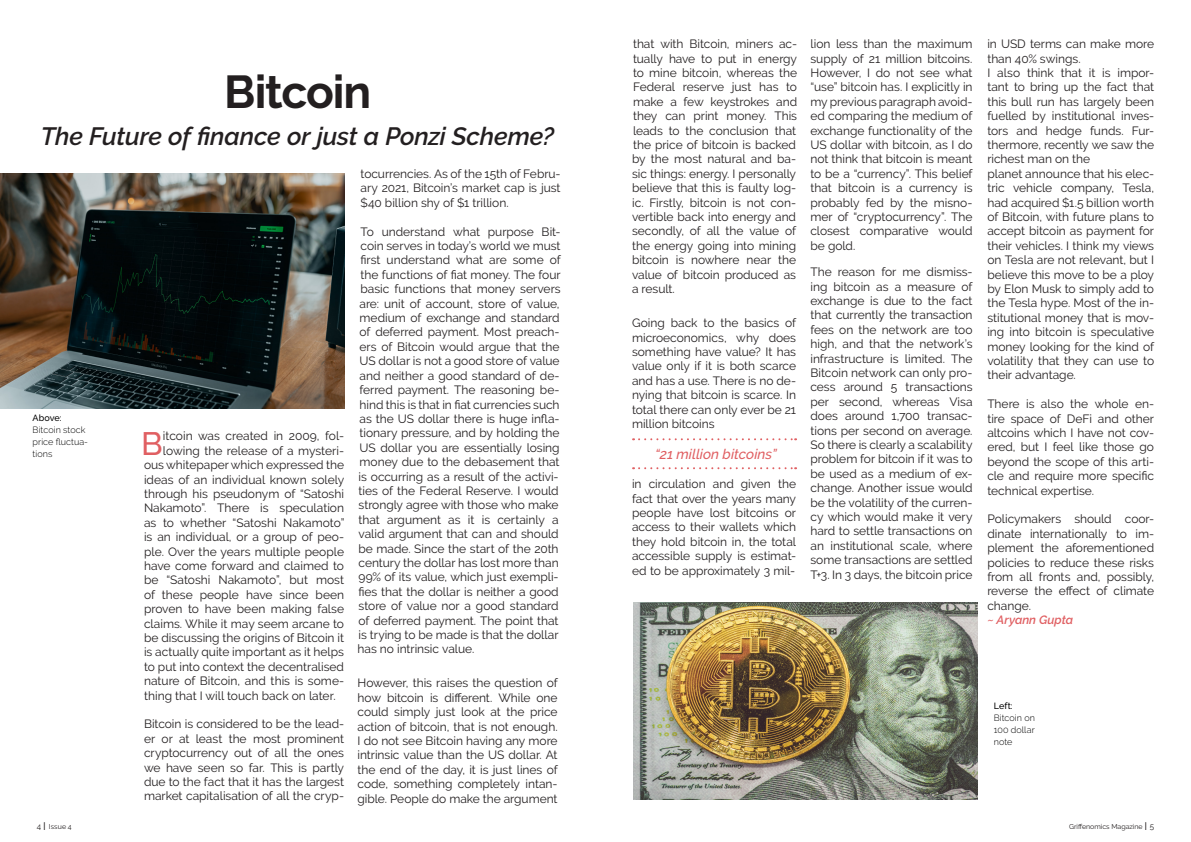
<style>
.page{position:relative;width:1191px;height:842px;background:#fff}
.page>*{position:absolute;margin:0;border:0;box-sizing:border-box;transform-origin:0 0}
.t1{font:700 46px "Raleway";letter-spacing:-.025em;color:#231f20}
.Paragraph_Style_5{font:500 32.3px "Raleway";color:#e05f62}
.t2{font:italic 600 25px "Raleway";letter-spacing:-.005em;color:#231f20}
.Pull_Quote_-_Under_D{font:italic 500 14px "Raleway";color:#e05f62}
.Paragraph_Style_5-2{font:12px/14.4px "Raleway";letter-spacing:-.005em;color:#231f20;text-align:justify}
.t3{font:italic 600 12px "Raleway";color:#e05f62}
.t4{font:300 9px/12px "Raleway";letter-spacing:.005em;color:#000;text-align:justify}
.t5{font:500 9px "Raleway";color:#000}
.t6{font:7px "Raleway";color:#231f20}
.s1{font-size:8px}
.s2{font-size:11px}
</style>
<div class="page">
<svg style="left:633px;top:438px;width:163px;height:2px"></svg>
<svg style="left:633px;top:467px;width:163px;height:2px"></svg>
<img style="left:633px;top:602px;width:344px;height:197px">
<img style="left:0;top:173px;width:344px;height:235px">
<p class="t1" style="left:224px;top:66px;width:149px">Bitcoin</p>
<p class="t2" style="left:41px;top:122px;width:515px">The Future of finance or just a Ponzi Scheme?</p>
<p class="t5" style="left:33px;top:412px;width:31px">Above:</p>
<p class="t4" style="left:33px;top:424px;width:57px;text-align:left">Bitcoin stock price fluctua&shy;tions</p>
<p class="t6" style="left:37px;top:822px;width:36px"><span class="s1">4</span> <span class="s2">I</span> Issue 4</p>
<p class="Paragraph_Style_5" style="left:141px;top:425px;width:23px">B</p>
<p class="Paragraph_Style_5-2" style="left:163px;top:429px;width:183px">itcoin was created in 2009, fol-</p>
<p class="Paragraph_Style_5-2" style="left:163px;top:443px;width:183px">lowing the release of a mysteri-</p>
<p class="Paragraph_Style_5-2" style="left:144px;top:458px;width:202px">ous whitepaper which expressed the</p>
<p class="Paragraph_Style_5-2" style="left:144px;top:472px;width:202px">ideas of an individual known solely</p>
<p class="Paragraph_Style_5-2" style="left:144px;top:486px;width:202px">through his pseudonym of “Satoshi</p>
<p class="Paragraph_Style_5-2" style="left:144px;top:501px;width:202px">Nakamoto”. There is speculation</p>
<p class="Paragraph_Style_5-2" style="left:144px;top:515px;width:202px">as to whether “Satoshi Nakamoto”</p>
<p class="Paragraph_Style_5-2" style="left:144px;top:530px;width:201px">is an individual, or a group of peo-</p>
<p class="Paragraph_Style_5-2" style="left:144px;top:544px;width:202px">ple. Over the years multiple people</p>
<p class="Paragraph_Style_5-2" style="left:144px;top:558px;width:202px">have come forward and claimed to</p>
<p class="Paragraph_Style_5-2" style="left:144px;top:573px;width:202px">be “Satoshi Nakamoto”, but most</p>
<p class="Paragraph_Style_5-2" style="left:144px;top:587px;width:202px">of these people have since been</p>
<p class="Paragraph_Style_5-2" style="left:144px;top:602px;width:202px">proven to have been making false</p>
<p class="Paragraph_Style_5-2" style="left:144px;top:616px;width:202px">claims. While it may seem arcane to</p>
<p class="Paragraph_Style_5-2" style="left:144px;top:630px;width:202px">be discussing the origins of Bitcoin it</p>
<p class="Paragraph_Style_5-2" style="left:144px;top:645px;width:202px">is actually quite important as it helps</p>
<p class="Paragraph_Style_5-2" style="left:144px;top:659px;width:202px">to put into context the decentralised</p>
<p class="Paragraph_Style_5-2" style="left:144px;top:674px;width:201px">nature of Bitcoin, and this is some-</p>
<p class="Paragraph_Style_5-2" style="left:144px;top:688px;width:193px">thing that I will touch back on later.</p>
<p class="Paragraph_Style_5-2" style="left:144px;top:717px;width:202px">Bitcoin is considered to be the lead&shy;er or at least the most prominent cryptocurrency out of all the ones we have seen so far. This is partly due to the fact that it has the largest market capitalisation of all the cryp-</p>
<p class="Paragraph_Style_5-2" style="left:360px;top:167px;width:202px">tocurrencies. As of the 15th of Febru&shy;ary 2021, Bitcoin’s market cap is just $40 billion shy of $1 trillion.</p>
<p class="Paragraph_Style_5-2" style="left:357px;top:224px;width:205px;text-align:left">To understand what purpose Bit&shy;coin serves in today’s world we must first understand what are some of the functions of fiat money. The four basic functions that money servers are: unit of account, store of value, medium of exchange and standard of deferred payment. Most preach&shy;ers of Bitcoin would argue that the US dollar is not a good store of value and neither a good standard of de&shy;ferred payment. The reasoning be&shy;hind this is that in fiat currencies such as the US dollar there is huge infla&shy;tionary pressure, and by holding the US dollar you are essentially losing money due to the debasement that is occurring as a result of the activi&shy;ties of the Federal Reserve. I would strongly agree with those who make that argument as it is certainly a valid argument that can and should be made. Since the start of the 20th century the dollar has lost more than 99% of its value, which just exempli&shy;fies that the dollar is neither a good store of value nor a good standard of deferred payment. The point that is trying to be made is that the dollar has no intrinsic value.</p>
<p class="Paragraph_Style_5-2" style="left:357px;top:676px;width:202px">However, this raises the question of how bitcoin is different. While one could simply just look at the price action of bitcoin, that is not enough.<br>I do not see Bitcoin having any more intrinsic value than the US dollar. At the end of the day, it is just lines of code, something completely intan&shy;gible. People do make the argument</p>
<p class="Paragraph_Style_5-2" style="left:632px;top:37px;width:167px">that with Bitcoin, miners ac&shy;tually have to put in energy to mine bitcoin, whereas the Federal reserve just has to make a few keystrokes and they can print money. This leads to the conclusion that the price of bitcoin is backed by the most natural and ba&shy;sic things: energy. I personally believe that this is faulty log&shy;ic. Firstly, bitcoin is not con&shy;vertible back into energy and secondly, of all the value of the energy going into mining bitcoin is nowhere near the value of bitcoin produced as a result.</p>
<p class="Paragraph_Style_5-2" style="left:632px;top:316px;width:166px">Going back to the basics of microeconomics, why does something have value? It has value only if it is both scarce and has a use. There is no de&shy;nying that bitcoin is scarce. In total there can only ever be 21 million bitcoins</p>
<p class="Pull_Quote_-_Under_D" style="left:655px;top:446px;width:123px">“21 million bitcoins”</p>
<p class="Paragraph_Style_5-2" style="left:632px;top:477px;width:166px">in circulation and given the fact that over the years many people have lost bitcoins or access to their wallets which they hold bitcoin in, the total accessible supply is estimat&shy;ed to be approximately 3 mil-</p>
<p class="Paragraph_Style_5-2" style="left:810px;top:37px;width:164px">lion less than the maximum supply of 21 million bitcoins.<br>However, I do not see what “use” bitcoin has. I explicitly in my previous paragraph avoid&shy;ed comparing the medium of exchange functionality of the US dollar with bitcoin, as I do not think that bitcoin is meant to be a “currency”. This belief that bitcoin is a currency is probably fed by the misno&shy;mer of “cryptocurrency”. The closest comparative would be gold.</p>
<p class="Paragraph_Style_5-2" style="left:810px;top:265px;width:164px">The reason for me dismiss&shy;ing bitcoin as a measure of exchange is due to the fact that currently the transaction fees on the network are too high, and that the network’s infrastructure is limited. The Bitcoin network can only pro&shy;cess around 5 transactions per second, whereas Visa does around 1,700 transac&shy;tions per second on average.<br>So there is clearly a scalability problem for bitcoin if it was to be used as a medium of ex&shy;change. Another issue would be the volatility of the curren&shy;cy which would make it very hard to settle transactions on an institutional scale, where some transactions are settled T+3. In 3 days, the bitcoin price</p>
<p class="Paragraph_Style_5-2" style="left:987px;top:37px;width:168px">in USD terms can make more than 40% swings.</p>
<p class="Paragraph_Style_5-2" style="left:987px;top:65px;width:168px">I also think that it is impor&shy;tant to bring up the fact that this bull run has largely been fuelled by institutional inves&shy;tors and hedge funds. Fur&shy;thermore, recently we saw the richest man on the</p>
<p class="Paragraph_Style_5-2" style="left:987px;top:166px;width:168px">planet announce that his elec&shy;tric vehicle company, Tesla, had acquired $1.5 billion worth of Bitcoin, with future plans to accept bitcoin as payment for their vehicles. I think my views on Tesla are not relevant, but I believe this move to be a ploy by Elon Musk to simply add to the Tesla hype. Most of the in&shy;stitutional money that is mov&shy;ing into bitcoin is speculative money looking for the kind of volatility that they can use to their advantage.</p>
<p class="Paragraph_Style_5-2" style="left:987px;top:397px;width:168px">There is also the whole en&shy;tire space of DeFi and other altcoins which I have not cov&shy;ered, but I feel like those go beyond the scope of this arti&shy;cle and require more specific technical expertise.</p>
<p class="Paragraph_Style_5-2" style="left:987px;top:512px;width:168px">Policymakers should coor&shy;dinate internationally to im&shy;plement the aforementioned policies to reduce these risks from all fronts and, possibly, reverse the effect of climate change.</p>
<p class="t3" style="left:987px;top:613px;width:87px">~ Aryann Gupta</p>
<p class="t5" style="left:993px;top:700px;width:21px">Left:</p>
<p class="t4" style="left:993px;top:712px;width:43px">Bitcoin on 100 dollar note</p>
<p class="t6" style="left:1069px;top:822px;width:87px">Griffenomics Magazine <span class="s2">I</span> <span class="s1">5</span></p>
</div>
